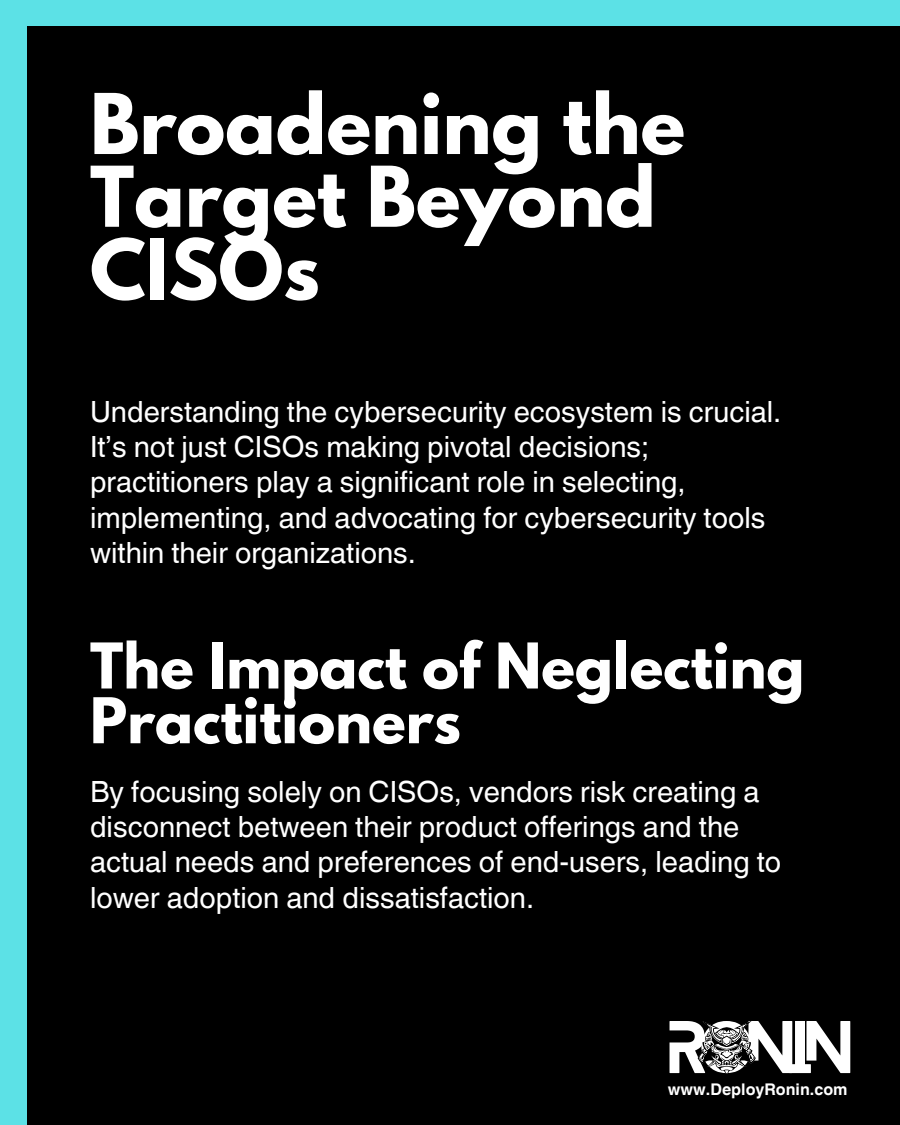
<style>
.page{position:relative;width:900px;height:1125px;background:#5ce1e6}
.page>*{position:absolute;margin:0;border:0;box-sizing:border-box;transform-origin:0 0}
.t1{font:700 74.1px/72.8px "League Spartan";color:#fff}
.t2{font:65.1px "Blanka";letter-spacing:-.085em;color:#fff}
.t3{font:700 55.8px/54.8px "League Spartan";color:#fff}
.t4{font:29.2px/35.2px "Helvetica World";color:#fff}
.t5{font:700 16.1px "Helvetica World";color:#fff}
</style>
<div class="page">
<div style="left:27px;top:26px;width:873px;height:1099px;background:#000"></div>
<svg style="left:698px;top:1021px;width:58px;height:53px"></svg>
<p class="t1" style="left:90px;top:97px;width:597px">Broadening the<br>Target Beyond<br>CISOs</p>
<p class="t4" style="left:90px;top:394px;width:693px">Understanding the cybersecurity ecosystem is crucial.<br>It’s not just CISOs making pivotal decisions; practitioners play a significant role in selecting, implementing, and advocating for cybersecurity tools within their organizations.</p>
<p class="t3" style="left:90px;top:646px;width:716px">The Impact of Neglecting<br>Practitioners</p>
<p class="t4" style="left:90px;top:774px;width:693px">By focusing solely on CISOs, vendors risk creating a disconnect between their product offerings and the actual needs and preferences of end-users, leading to lower adoption and dissatisfaction.</p>
<p class="t2" style="left:670px;top:1001px;width:184px">RONIN</p>
<p class="t5" style="left:668px;top:1076px;width:181px">www.DeployRonin.com</p>
</div>
